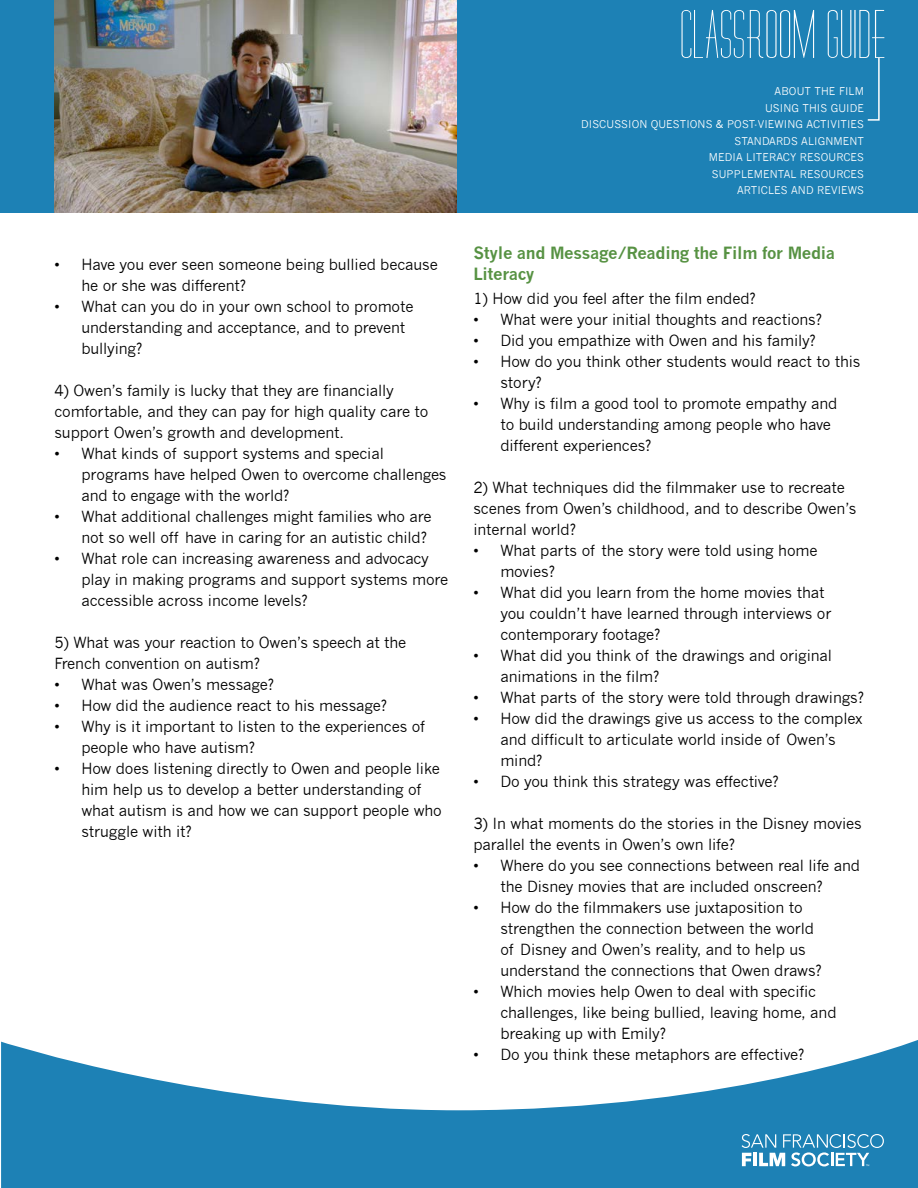
<style>
.page{position:relative;width:918px;height:1188px;background:#fff}
.page>*{position:absolute;margin:0;border:0;box-sizing:border-box;transform-origin:0 0}
.t1{font:700 16.5px/21px "News Gothic";letter-spacing:-.02em;color:#579243}
.t2{font:15px/21px "News Gothic";letter-spacing:-.01em;color:#000}
.t3{font:10.5px/16.5px "News Gothic";letter-spacing:.01em;color:#fff;text-align:right}
</style>
<div class="page">
<div style="left:0;top:0;width:918px;height:213px;background:#1d81b5"></div>
<img style="left:54px;top:0;width:402px;height:213px">
<svg style="left:1px;top:1040px;width:917px;height:148px;fill:#1d81b5"></svg>
<svg style="left:682px;top:10px;width:202px;height:111px"></svg>
<svg style="left:742px;top:1134px;width:142px;height:32px"></svg>
<p class="t2" style="left:81px;top:254px;width:358px;text-indent:-27px">• Have you ever seen someone being bullied because he or she was different?</p>
<p class="t2" style="left:81px;top:296px;width:334px;text-indent:-27px">• What can you do in your own school to promote understanding and acceptance, and to prevent bullying?</p>
<p class="t2" style="left:54px;top:380px;width:376px">4) Owen’s family is lucky that they are financially comfortable, and they can pay for high quality care to support Owen’s growth and development.</p>
<p class="t2" style="left:81px;top:443px;width:367px;text-indent:-27px">• What kinds of support systems and special programs have helped Owen to overcome challenges and to engage with the world?</p>
<p class="t2" style="left:81px;top:506px;width:352px;text-indent:-27px">• What additional challenges might families who are not so well off have in caring for an autistic child?</p>
<p class="t2" style="left:81px;top:548px;width:368px;text-indent:-27px">• What role can increasing awareness and advocacy play in making programs and support systems more accessible across income levels?</p>
<p class="t2" style="left:54px;top:632px;width:353px">5) What was your reaction to Owen’s speech at the<br>French convention on autism?</p>
<p class="t2" style="left:54px;top:674px;width:221px">• What was Owen’s message?</p>
<p class="t2" style="left:54px;top:695px;width:334px">• How did the audience react to his message?</p>
<p class="t2" style="left:81px;top:716px;width:345px;text-indent:-27px">• Why is it important to listen to the experiences of people who have autism?</p>
<p class="t2" style="left:81px;top:758px;width:362px;text-indent:-27px">• How does listening directly to Owen and people like him help us to develop a better understanding of what autism is and how we can support people who struggle with it?</p>
<p class="t3" style="left:581px;top:83px;width:284px">ABOUT THE FILM<br>USING THIS GUIDE<br>DISCUSSION QUESTIONS &amp; POST-VIEWING ACTIVITIES<br>STANDARDS ALIGNMENT<br>MEDIA LITERACY RESOURCES<br>SUPPLEMENTAL RESOURCES<br>ARTICLES AND REVIEWS</p>
<p class="t1" style="left:473px;top:242px;width:363px">Style and Message/Reading the Film for Media<br>Literacy</p>
<p class="t2" style="left:473px;top:288px;width:284px">1) How did you feel after the film ended?</p>
<p class="t2" style="left:473px;top:309px;width:350px">• What were your initial thoughts and reactions?</p>
<p class="t2" style="left:473px;top:330px;width:344px">• Did you empathize with Owen and his family?</p>
<p class="t2" style="left:500px;top:351px;width:362px;text-indent:-27px">• How do you think other students would react to this story?</p>
<p class="t2" style="left:500px;top:393px;width:339px;text-indent:-27px">• Why is film a good tool to promote empathy and to build understanding among people who have different experiences?</p>
<p class="t2" style="left:473px;top:477px;width:384px">2) What techniques did the filmmaker use to recreate scenes from Owen’s childhood, and to describe Owen’s internal world?</p>
<p class="t2" style="left:500px;top:540px;width:319px;text-indent:-27px">• What parts of the story were told using home movies?</p>
<p class="t2" style="left:500px;top:582px;width:333px;text-indent:-27px">• What did you learn from the home movies that you couldn’t have learned through interviews or contemporary footage?</p>
<p class="t2" style="left:500px;top:645px;width:333px;text-indent:-27px">• What did you think of the drawings and original animations in the film?</p>
<p class="t2" style="left:473px;top:687px;width:392px">• What parts of the story were told through drawings?</p>
<p class="t2" style="left:500px;top:708px;width:364px;text-indent:-27px">• How did the drawings give us access to the complex and difficult to articulate world inside of Owen’s mind?</p>
<p class="t2" style="left:473px;top:771px;width:307px">• Do you think this strategy was effective?</p>
<p class="t2" style="left:473px;top:813px;width:390px">3) In what moments do the stories in the Disney movies parallel the events in Owen’s own life?</p>
<p class="t2" style="left:500px;top:855px;width:361px;text-indent:-27px">• Where do you see connections between real life and the Disney movies that are included onscreen?</p>
<p class="t2" style="left:500px;top:897px;width:323px;text-indent:-27px">• How do the filmmakers use juxtaposition to strengthen the connection between the world of Disney and Owen’s reality, and to help us understand the connections that Owen draws?</p>
<p class="t2" style="left:500px;top:981px;width:338px;text-indent:-27px">• Which movies help Owen to deal with specific challenges, like being bullied, leaving home, and breaking up with Emily?</p>
<p class="t2" style="left:473px;top:1044px;width:332px">• Do you think these metaphors are effective?</p>
</div>
